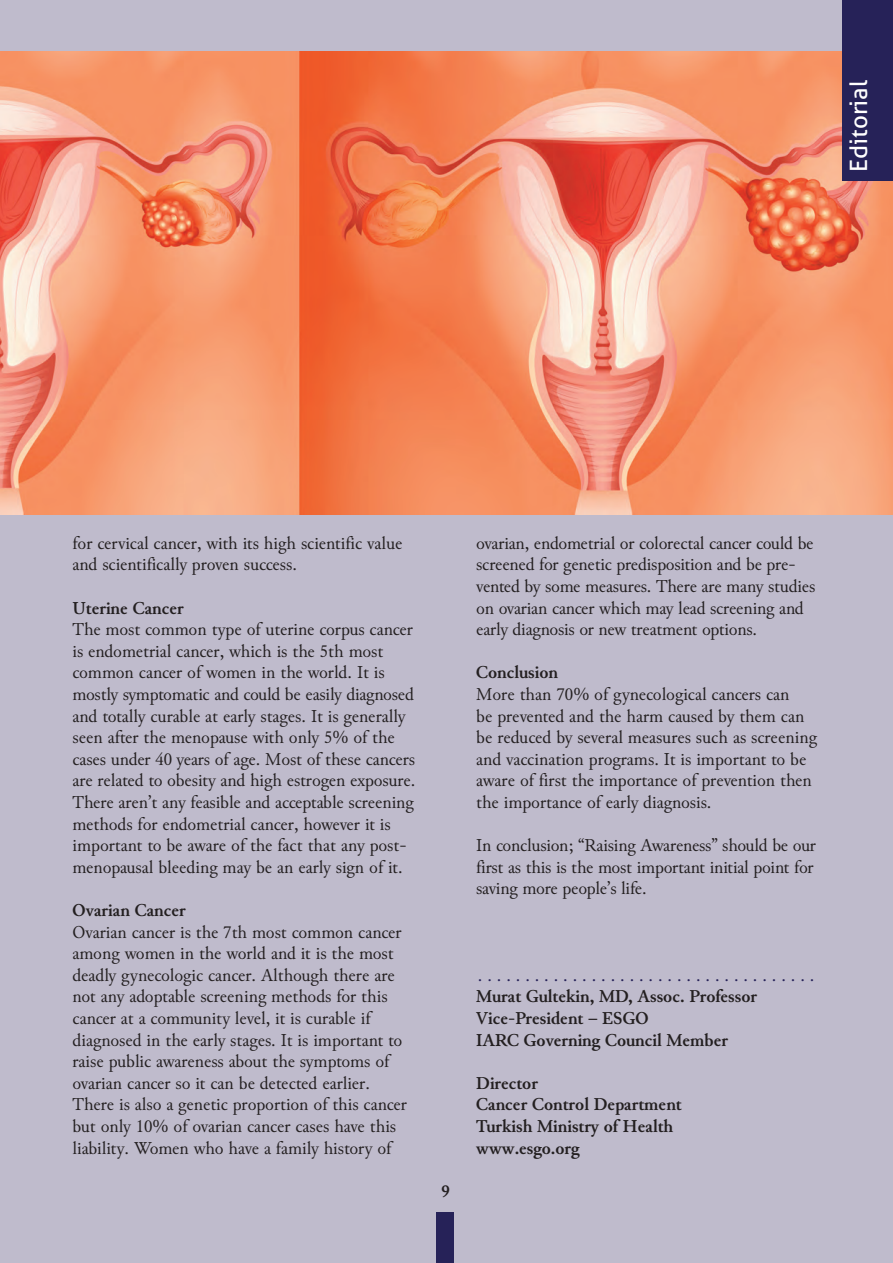
<style>
.page{position:relative;width:893px;height:1263px;background:#bfbbcc}
.page>*{position:absolute;margin:0;border:0;box-sizing:border-box;transform-origin:0 0}
.t1{font:24px "Aller";color:#fff}
.t2{font:18px/21.6px "Junicode";color:#231f20}
.t3{font:700 18px/21.6px "Junicode";color:#231f20}
.s1{font-weight:700}
.s2{font-weight:400;color:#262258}
</style>
<div class="page">
<div style="left:437px;top:1212px;width:17px;height:51px;background:#262258"></div>
<img style="left:0;top:51px;width:893px;height:464px">
<div style="left:842px;top:0;width:51px;height:181px;background:#262258"></div>
<p class="t1" style="left:844px;top:172px;width:93px;rotate:-90deg">Editorial</p>
<p class="t2" style="left:72px;top:532px;width:332px">for cervical cancer, with its high scientific value and scientifically proven success.</p>
<p class="t2" style="left:72px;top:597px;width:344px"><span class="s1">Uterine Cancer<br></span>The most common type of uterine corpus cancer is endometrial cancer, which is the 5th most common cancer of women in the world. It is mostly symptomatic and could be easily diagnosed and totally curable at early stages. It is generally seen after the menopause with only 5% of the cases under 40 years of age. Most of these cancers are related to obesity and high estrogen exposure.<br>There aren’t any feasible and acceptable screening methods for endometrial cancer, however it is important to be aware of the fact that any post&shy;menopausal bleeding may be an early sign of it.</p>
<p class="t2" style="left:72px;top:899px;width:336px"><span class="s1">Ovarian Cancer<br></span>Ovarian cancer is the 7th most common cancer among women in the world and it is the most deadly gynecologic cancer. Although there are not any adoptable screening methods for this cancer at a community level, it is curable if diagnosed in the early stages. It is important to raise public awareness about the symptoms of ovarian cancer so it can be detected earlier.<br>There is also a genetic proportion of this cancer but only 10% of ovarian cancer cases have this liability. Women who have a family history of</p>
<p class="t2" style="left:476px;top:532px;width:340px">ovarian, endometrial or colorectal cancer could be screened for genetic predisposition and be pre&shy;vented by some measures. There are many studies on ovarian cancer which may lead screening and early diagnosis or new treatment options.</p>
<p class="t2" style="left:476px;top:661px;width:342px"><span class="s1">Conclusion<br></span>More than 70% of gynecological cancers can<br>be prevented and the harm caused by them can be reduced by several measures such as screening and vaccination programs. It is important to be aware of first the importance of prevention then the importance of early diagnosis.</p>
<p class="t2" style="left:476px;top:834px;width:341px">In conclusion; “Raising Awareness” should be our first as this is the most important initial point for saving more people’s life.</p>
<p class="t3" style="left:442px;top:1180px;width:10px">9</p>
<p class="t3" style="left:476px;top:964px;width:340px"><span class="s2">. . . . . . . . . . . . . . . . . . . . . . . . . . . . . . . . . . . .<br></span>Murat Gultekin, MD, Assoc. Professor Vice-President – ESGO<br>IARC Governing Council Member</p>
<p class="t3" style="left:476px;top:1072px;width:207px">Director<br>Cancer Control Department<br>Turkish Ministry of Health www.esgo.org</p>
</div>
